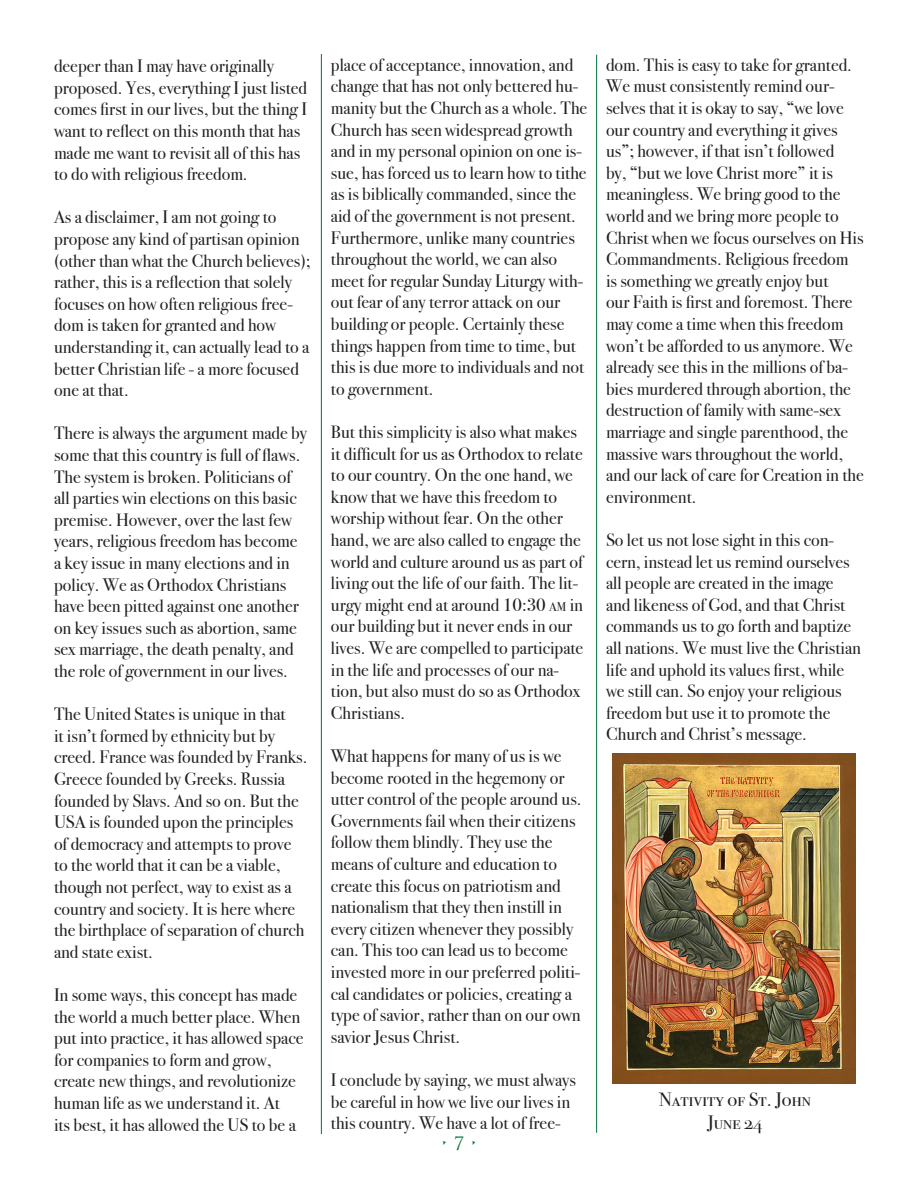
<style>
.page{position:relative;width:918px;height:1188px;background:#fff}
.page>*{position:absolute;margin:0;border:0;box-sizing:border-box;transform-origin:0 0}
.t1{font:19.35px "Bodoni Svty Two SCITCTT";color:#231f20}
.t2{font:18px/21.6px "Bodoni Svty Two ITCTT";color:#231f20}
.t3{font:18px "Trajan Pro";color:#00743e}
.s1{font-size:12.6px}
</style>
<div class="page">
<hr style="left:321px;top:54px;width:1px;height:1080px;background:#00743e">
<hr style="left:596px;top:55px;width:1px;height:1078px;background:#00743e">
<img style="left:612px;top:754px;width:243px;height:329px">
<p class="t2" style="left:54px;top:53px;width:255px">deeper than I may have originally proposed. Yes, everything I just listed comes first in our lives, but the thing I want to reflect on this month that has made me want to revisit all of this has to do with religious freedom.</p>
<p class="t2" style="left:54px;top:205px;width:258px">As a disclaimer, I am not going to propose any kind of partisan opinion (other than what the Church believes); rather, this is a reflection that solely focuses on how often religious free&shy;dom is taken for granted and how understanding it, can actually lead to a better Christian life - a more focused one at that.</p>
<p class="t2" style="left:54px;top:421px;width:255px">There is always the argument made by some that this country is full of flaws.<br>The system is broken. Politicians of all parties win elections on this basic premise. However, over the last few years, religious freedom has become a key issue in many elections and in policy. We as Orthodox Christians have been pitted against one another on key issues such as abortion, same sex marriage, the death penalty, and the role of government in our lives.</p>
<p class="t2" style="left:54px;top:701px;width:255px">The United States is unique in that<br>it isn’t formed by ethnicity but by creed. France was founded by Franks.<br>Greece founded by Greeks. Russia founded by Slavs. And so on. But the USA is founded upon the principles of democracy and attempts to prove to the world that it can be a viable, though not perfect, way to exist as a country and society. It is here where the birthplace of separation of church and state exist.</p>
<p class="t2" style="left:54px;top:982px;width:251px">In some ways, this concept has made the world a much better place. When put into practice, it has allowed space for companies to form and grow, create new things, and revolutionize human life as we understand it. At<br>its best, it has allowed the US to be a</p>
<p class="t2" style="left:331px;top:52px;width:258px">place of acceptance, innovation, and change that has not only bettered hu&shy;manity but the Church as a whole. The Church has seen widespread growth and in my personal opinion on one is&shy;sue, has forced us to learn how to tithe as is biblically commanded, since the aid of the government is not present.</p>
<p class="t2" style="left:331px;top:225px;width:255px">Furthermore, unlike many countries throughout the world, we can also meet for regular Sunday Liturgy with&shy;out fear of any terror attack on our building or people. Certainly these things happen from time to time, but this is due more to individuals and not to government.</p>
<p class="t2" style="left:331px;top:419px;width:254px">But this simplicity is also what makes it difficult for us as Orthodox to relate to our country. On the one hand, we know that we have this freedom to worship without fear. On the other hand, we are also called to engage the world and culture around us as part of living out the life of our faith. The lit&shy;urgy might end at around 10:30 <span class="s1">am</span> in our building but it never ends in our lives. We are compelled to participate in the life and processes of our na&shy;tion, but also must do so as Orthodox Christians.</p>
<p class="t2" style="left:331px;top:743px;width:252px">What happens for many of us is we become rooted in the hegemony or utter control of the people around us.<br>Governments fail when their citizens follow them blindly. They use the means of culture and education to create this focus on patriotism and nationalism that they then instill in every citizen whenever they possibly can. This too can lead us to become invested more in our preferred politi&shy;cal candidates or policies, creating a type of savior, rather than on our own savior Jesus Christ.</p>
<p class="t2" style="left:331px;top:1067px;width:247px">I conclude by saying, we must always be careful in how we live our lives in this country. We have a lot of free-</p>
<p class="t3" style="left:440px;top:1132px;width:39px">• 7 •</p>
<p class="t2" style="left:606px;top:52px;width:259px">dom. This is easy to take for granted.<br>We must consistently remind our&shy;selves that it is okay to say, “we love our country and everything it gives us”; however, if that isn’t followed<br>by, “but we love Christ more” it is meaningless. We bring good to the world and we bring more people to Christ when we focus ourselves on His Commandments. Religious freedom is something we greatly enjoy but<br>our Faith is first and foremost. There may come a time when this freedom won’t be afforded to us anymore. We already see this in the millions of ba&shy;bies murdered through abortion, the destruction of family with same-sex marriage and single parenthood, the massive wars throughout the world, and our lack of care for Creation in the environment.</p>
<p class="t2" style="left:606px;top:527px;width:257px">So let us not lose sight in this con&shy;cern, instead let us remind ourselves all people are created in the image and likeness of God, and that Christ commands us to go forth and baptize all nations. We must live the Christian life and uphold its values first, while we still can. So enjoy your religious freedom but use it to promote the Church and Christ’s message.</p>
<p class="t1" style="left:659px;top:1087px;width:153px">Nativity of St. John</p>
<p class="t1" style="left:708px;top:1111px;width:57px">June 24</p>
</div>
